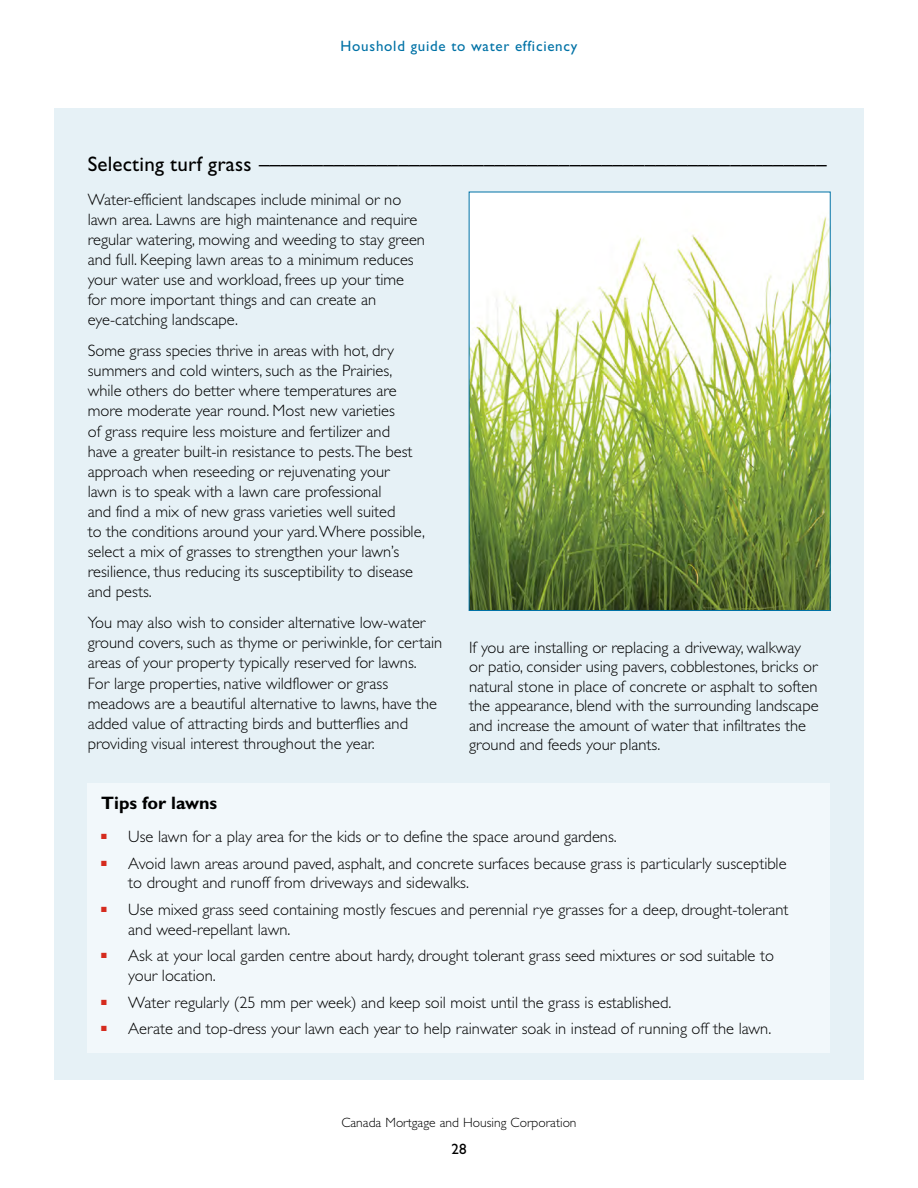
<style>
.page{position:relative;width:918px;height:1188px;background:#fff}
.page>*{position:absolute;margin:0;border:0;box-sizing:border-box;transform-origin:0 0}
.Subhead_2__H4{font:21px "Gill Sans Std";letter-spacing:.01em;color:#000}
.t1{font:700 18px "Gill Sans Std";color:#000}
.Body_Copy{font:300 16.5px/20.1px "Gill Sans Std";color:#000}
.t2{font:15px "Gill Sans Std";letter-spacing:.05em;color:#0072a6}
.t3{font:15px "Gill Sans Std";color:#000}
.t4{font:300 13.5px "Gill Sans Std";color:#000}
</style>
<div class="page">
<div style="left:54px;top:108px;width:810px;height:972px;background:#e6f1f6"></div>
<img style="left:471px;top:194px;width:358px;height:415px">
<div style="left:469px;top:192px;width:362px;height:419px;border:1px solid #0072a6"></div>
<div style="left:88px;top:783px;width:742px;height:270px;background:#f2f8fb"></div>
<p class="t2" style="left:341px;top:37px;width:238px">Houshold guide to water efficiency</p>
<h4 class="Subhead_2__H4" style="left:88px;top:152px;width:740px">Selecting turf grass –––––––––––––––––––––––––––––––––––––––––––––––––––––</h4>
<p class="Body_Copy" style="left:88px;top:189px;width:339px">Water-efficient landscapes include minimal or no lawn area. Lawns are high maintenance and require regular watering, mowing and weeding to stay green and full. Keeping lawn areas to a minimum reduces your water use and workload, frees up your time for more important things and can create an eye-catching landscape.</p>
<p class="Body_Copy" style="left:88px;top:341px;width:339px">Some grass species thrive in areas with hot, dry summers and cold winters, such as the Prairies, while others do better where temperatures are more moderate year round. Most new varieties<br>of grass require less moisture and fertilizer and<br>have a greater built-in resistance to pests.The best approach when reseeding or rejuvenating your<br>lawn is to speak with a lawn care professional<br>and find a mix of new grass varieties well suited<br>to the conditions around your yard. Where possible, select a mix of grasses to strengthen your lawn’s resilience, thus reducing its susceptibility to disease and pests.</p>
<p class="Body_Copy" style="left:88px;top:613px;width:356px">You may also wish to consider alternative low-water ground covers, such as thyme or periwinkle, for certain areas of your property typically reserved for lawns.<br>For large properties, native wildflower or grass meadows are a beautiful alternative to lawns, have the added value of attracting birds and butterflies and providing visual interest throughout the year.</p>
<p class="Body_Copy" style="left:469px;top:637px;width:351px;line-height:19.5px">If you are installing or replacing a driveway, walkway or patio, consider using pavers, cobblestones, bricks or natural stone in place of concrete or asphalt to soften the appearance, blend with the surrounding landscape and increase the amount of water that infiltrates the ground and feeds your plants.</p>
<p class="t1" style="left:101px;top:792px;width:118px">Tips for lawns</p>
<p class="Body_Copy" style="left:101px;top:827px;width:517px"><sup>■</sup> Use lawn for a play area for the kids or to define the space around gardens.</p>
<p class="Body_Copy" style="left:128px;top:853px;width:660px;text-indent:-27px"><sup>■</sup> Avoid lawn areas around paved, asphalt, and concrete surfaces because grass is particularly susceptible to drought and runoff from driveways and sidewalks.</p>
<p class="Body_Copy" style="left:128px;top:900px;width:662px;text-indent:-27px"><sup>■</sup> Use mixed grass seed containing mostly fescues and perennial rye grasses for a deep, drought-tolerant and weed-repellant lawn.</p>
<p class="Body_Copy" style="left:128px;top:946px;width:647px;text-indent:-27px"><sup>■</sup> Ask at your local garden centre about hardy, drought tolerant grass seed mixtures or sod suitable to your location.</p>
<p class="Body_Copy" style="left:101px;top:992px;width:572px"><sup>■</sup> Water regularly (25 mm per week) and keep soil moist until the grass is established.</p>
<p class="Body_Copy" style="left:101px;top:1019px;width:672px"><sup>■</sup> Aerate and top-dress your lawn each year to help rainwater soak in instead of running off the lawn.</p>
<p class="t4" style="left:341px;top:1115px;width:237px">Canada Mortgage and Housing Corporation</p>
<p class="t3" style="left:452px;top:1141px;width:16px">28</p>
</div>
